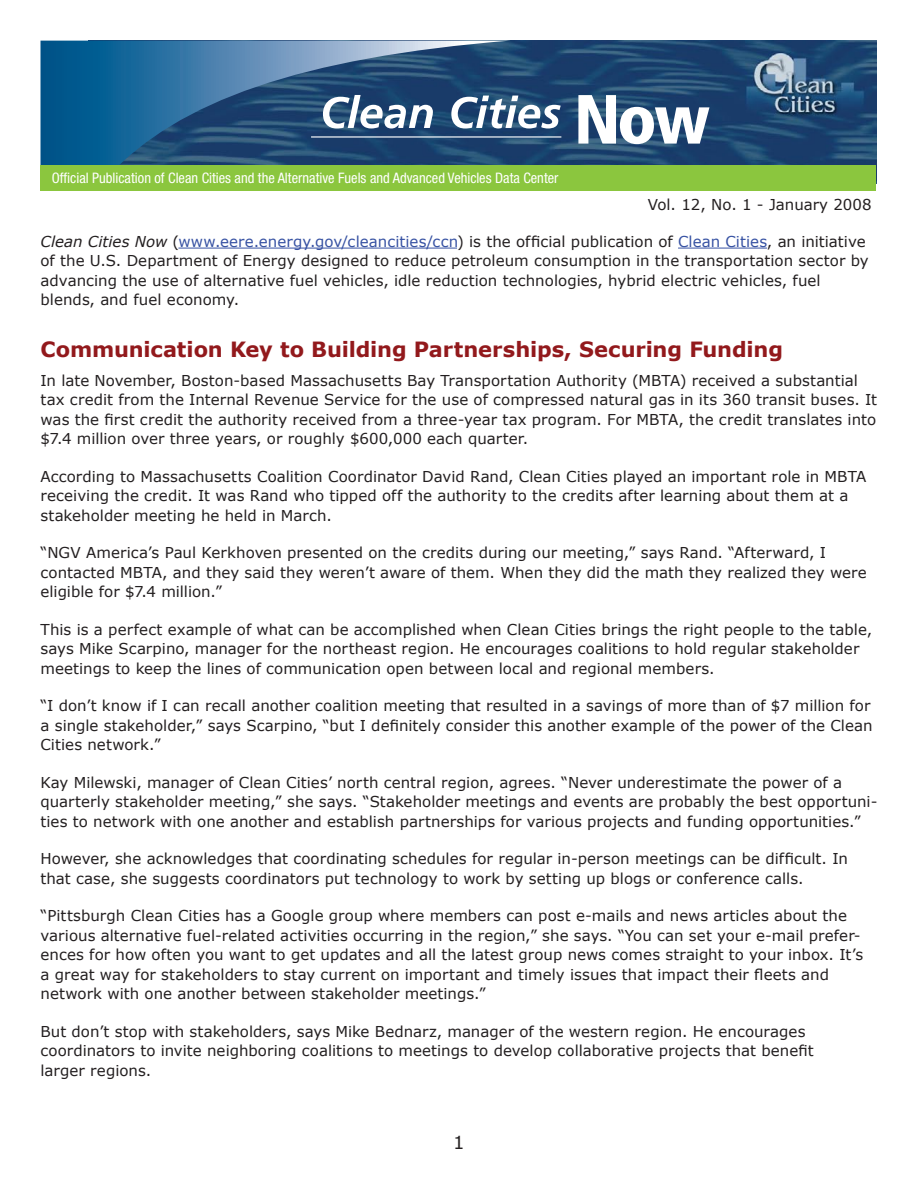
<style>
.page{position:relative;width:918px;height:1188px;background:#fff}
.page>*{position:absolute;margin:0;border:0;box-sizing:border-box;transform-origin:0 0}
.Section_Heads{font:700 21px "Verdana";letter-spacing:-.005em;color:#92191c}
.t1{font:18px "Verdana";color:#231f20}
.Base_Text{font:15px/19.5px "Verdana";letter-spacing:.005em;color:#231f20}
.t2{font:condensed 14.4px "Helvetica Neue LT Std";color:#fff}
.s1{font-style:italic}
.s2{color:#3752a3}
</style>
<div class="page">
<img style="left:88px;top:40px;width:788px;height:125px">
<svg style="left:40px;top:41px;width:471px;height:124px;background:#285d89"></svg>
<svg style="left:323px;top:95px;width:110px;height:34px"></svg>
<svg style="left:451px;top:96px;width:110px;height:33px"></svg>
<hr style="left:311px;top:136px;width:250px;height:2px;background:#fff">
<svg style="left:578px;top:95px;width:131px;height:49px"></svg>
<div style="left:40px;top:165px;width:836px;height:25px;background:#8bc63e"></div>
<hr style="left:178px;top:248px;width:279px;height:1px;background:#3752a3">
<hr style="left:678px;top:248px;width:89px;height:1px;background:#3752a3">
<p class="t2" style="left:52px;top:169px;width:508px">Official Publication of Clean Cities and the Alternative Fuels and Advanced Vehicles Data Center</p>
<p class="Base_Text" style="left:648px;top:194px;width:225px">Vol. 12, No. 1 - January 2008</p>
<p class="Base_Text" style="left:40px;top:231px;width:830px"><span class="s1">Clean Cities Now</span> (<span class="s2">www.eere.energy.gov/cleancities/ccn</span>) is the official publication of <span class="s2">Clean Cities</span>, an initiative of the U.S. Department of Energy designed to reduce petroleum consumption in the transportation sector by advancing the use of alternative fuel vehicles, idle reduction technologies, hybrid electric vehicles, fuel blends, and fuel economy.</p>
<p class="Section_Heads" style="left:40px;top:336px;width:744px">Communication Key to Building Partnerships, Securing Funding</p>
<p class="Base_Text" style="left:40px;top:370px;width:838px">In late November, Boston-based Massachusetts Bay Transportation Authority (MBTA) received a substantial tax credit from the Internal Revenue Service for the use of compressed natural gas in its 360 transit buses. It was the first credit the authority received from a three-year tax program. For MBTA, the credit translates into $7.4 million over three years, or roughly $600,000 each quarter.</p>
<p class="Base_Text" style="left:40px;top:466px;width:827px">According to Massachusetts Coalition Coordinator David Rand, Clean Cities played an important role in MBTA receiving the credit. It was Rand who tipped off the authority to the credits after learning about them at a stakeholder meeting he held in March.</p>
<p class="Base_Text" style="left:40px;top:543px;width:828px">“NGV America’s Paul Kerkhoven presented on the credits during our meeting,” says Rand. “Afterward, I contacted MBTA, and they said they weren’t aware of them. When they did the math they realized they were eligible for $7.4 million.”</p>
<p class="Base_Text" style="left:40px;top:619px;width:833px">This is a perfect example of what can be accomplished when Clean Cities brings the right people to the table, says Mike Scarpino, manager for the northeast region. He encourages coalitions to hold regular stakeholder meetings to keep the lines of communication open between local and regional members.</p>
<p class="Base_Text" style="left:40px;top:696px;width:834px">“I don’t know if I can recall another coalition meeting that resulted in a savings of more than of $7 million for a single stakeholder,” says Scarpino, “but I definitely consider this another example of the power of the Clean<br>Cities network.”</p>
<p class="Base_Text" style="left:40px;top:772px;width:838px">Kay Milewski, manager of Clean Cities’ north central region, agrees. “Never underestimate the power of a quarterly stakeholder meeting,” she says. “Stakeholder meetings and events are probably the best opportuni&shy;ties to network with one another and establish partnerships for various projects and funding opportunities.”</p>
<p class="Base_Text" style="left:40px;top:849px;width:809px">However, she acknowledges that coordinating schedules for regular in-person meetings can be difficult. In that case, she suggests coordinators put technology to work by setting up blogs or conference calls.</p>
<p class="Base_Text" style="left:40px;top:906px;width:824px">“Pittsburgh Clean Cities has a Google group where members can post e-mails and news articles about the various alternative fuel-related activities occurring in the region,” she says. “You can set your e-mail prefer&shy;ences for how often you want to get updates and all the latest group news comes straight to your inbox. It’s a great way for stakeholders to stay current on important and timely issues that impact their fleets and network with one another between stakeholder meetings.”</p>
<p class="Base_Text" style="left:40px;top:1021px;width:775px">But don’t stop with stakeholders, says Mike Bednarz, manager of the western region. He encourages coordinators to invite neighboring coalitions to meetings to develop collaborative projects that benefit larger regions.</p>
<p class="t1" style="left:453px;top:1131px;width:13px">1</p>
</div>
